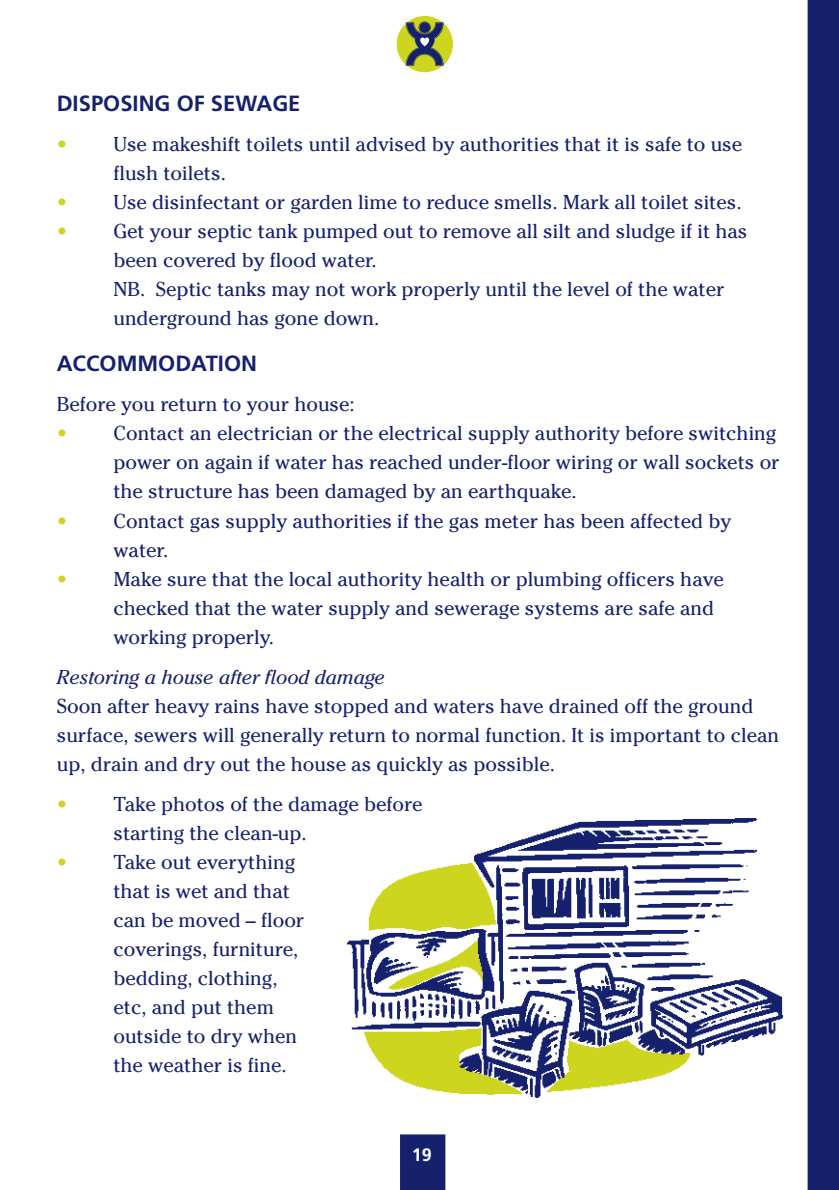
<style>
.page{position:relative;width:839px;height:1190px;background:#fff}
.page>*{position:absolute;margin:0;border:0;box-sizing:border-box;transform-origin:0 0}
.t1{font:700 22px "Frutiger";color:#16216e}
.t2{font:20px/29px "Cheltenham";color:#16216e}
.t3{font:italic 20px "Cheltenham";color:#16216e}
.t4{font:700 18px "Frutiger";color:#fff}
.s1{color:#ced51e}
</style>
<div class="page">
<div style="left:400px;top:1134px;width:45px;height:55px;background:#16216e"></div>
<div style="left:396px;top:16px;width:57px;height:56px;background:#ced51e;border-radius:50%"></div>
<svg style="left:406px;top:21px;width:37px;height:44px"></svg>
<img style="left:347px;top:818px;width:437px;height:279px">
<div style="left:807px;top:0;width:31px;height:1189px;background:#16216e"></div>
<p class="t1" style="left:57px;top:94px;width:245px">DISPOSING OF SEWAGE</p>
<p class="t2" style="left:113px;top:131px;width:630px;text-indent:-57px"><span class="s1">•</span> Use makeshift toilets until advised by authorities that it is safe to use flush toilets.</p>
<p class="t2" style="left:57px;top:189px;width:686px"><span class="s1">•</span> Use disinfectant or garden lime to reduce smells. Mark all toilet sites.</p>
<p class="t2" style="left:113px;top:218px;width:635px;text-indent:-57px"><span class="s1">•</span> Get your septic tank pumped out to remove all silt and sludge if it has been covered by flood water.<br>NB. Septic tanks may not work properly until the level of the water underground has gone down.</p>
<p class="t1" style="left:57px;top:354px;width:202px">ACCOMMODATION</p>
<p class="t2" style="left:57px;top:392px;width:299px">Before you return to your house:</p>
<p class="t2" style="left:113px;top:421px;width:667px;text-indent:-57px"><span class="s1">•</span> Contact an electrician or the electrical supply authority before switching power on again if water has reached under-floor wiring or wall sockets or the structure has been damaged by an earthquake.</p>
<p class="t2" style="left:113px;top:508px;width:619px;text-indent:-57px"><span class="s1">•</span> Contact gas supply authorities if the gas meter has been affected by water.</p>
<p class="t2" style="left:113px;top:566px;width:612px;text-indent:-57px"><span class="s1">•</span> Make sure that the local authority health or plumbing officers have checked that the water supply and sewerage systems are safe and working properly.</p>
<p class="t3" style="left:57px;top:669px;width:330px">Restoring a house after flood damage</p>
<p class="t2" style="left:57px;top:693px;width:723px">Soon after heavy rains have stopped and waters have drained off the ground surface, sewers will generally return to normal function. It is important to clean up, drain and dry out the house as quickly as possible.</p>
<p class="t2" style="left:113px;top:791px;width:310px;text-indent:-57px"><span class="s1">•</span> Take photos of the damage before starting the clean-up.</p>
<p class="t2" style="left:113px;top:849px;width:192px;text-indent:-57px"><span class="s1">•</span> Take out everything that is wet and that can be moved – floor coverings, furniture, bedding, clothing, etc, and put them outside to dry when the weather is fine.</p>
<p class="t4" style="left:412px;top:1147px;width:22px">19</p>
</div>
